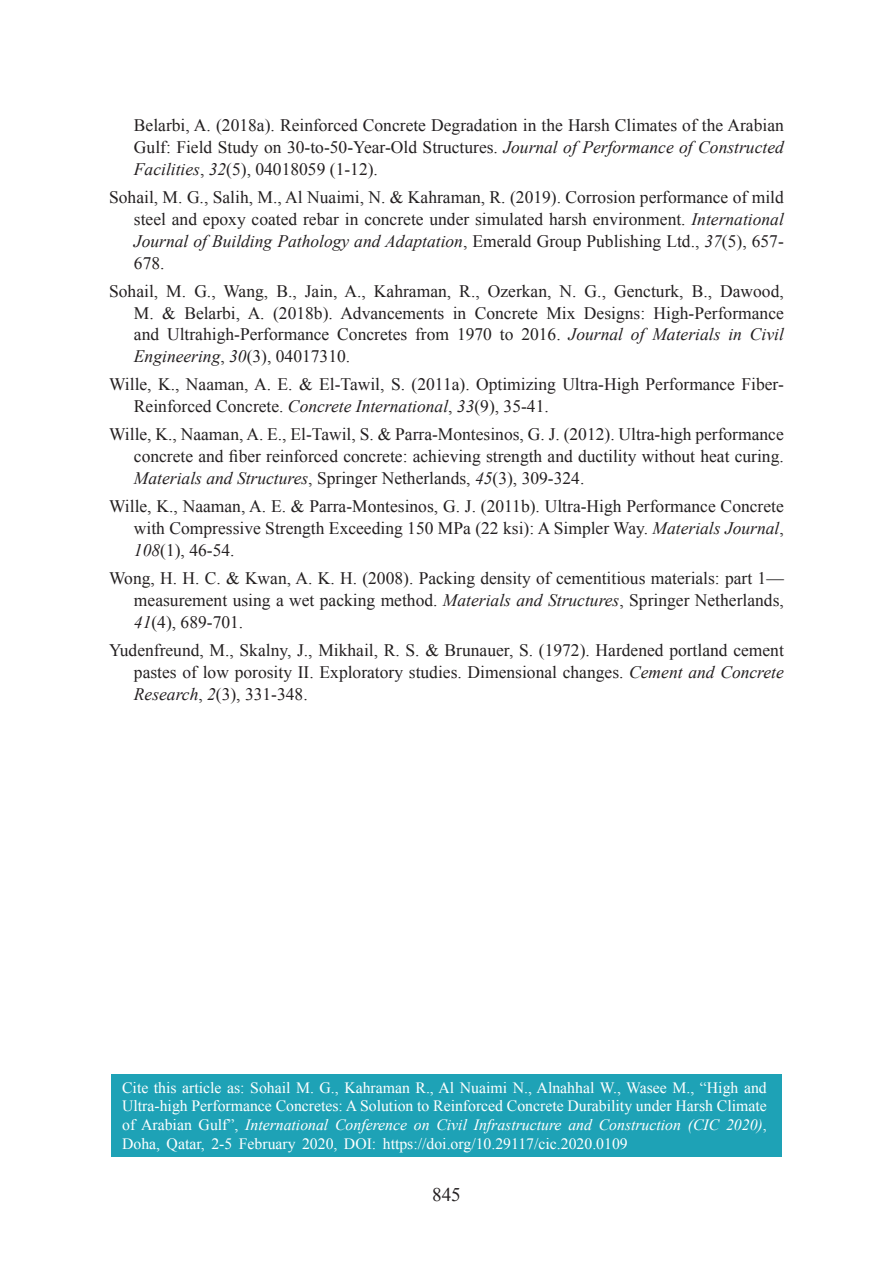
<style>
.page{position:relative;width:893px;height:1265px;background:#fff}
.page>*{position:absolute;margin:0;border:0;box-sizing:border-box;transform-origin:0 0}
.t1{font:19.25px "Times New Roman";color:#231f20}
.t2{font:17.5px/21.9px "Times New Roman";color:#231f20;text-align:justify}
.t3{font:15.75px/18.9px "Times New Roman";color:#fff;text-align:justify}
.s1{font-style:italic}
</style>
<div class="page">
<div style="left:112px;top:1074px;width:670px;height:83px;background:#1ea2b6"></div>
<p class="t2" style="left:134px;top:114px;width:651px">Belarbi, A. (2018a). Reinforced Concrete Degradation in the Harsh Climates of the Arabian Gulf: Field Study on 30-to-50-Year-Old Structures. <span class="s1">Journal of Performance of Constructed Facilities</span>, <span class="s1">32</span>(5), 04018059 (1-12).</p>
<p class="t2" style="left:134px;top:186px;width:651px;text-indent:-25px">Sohail, M. G., Salih, M., Al Nuaimi, N. &amp; Kahraman, R. (2019). Corrosion performance of mild steel and epoxy coated rebar in concrete under simulated harsh environment. <span class="s1">International Journal of Building Pathology and Adaptation</span>, Emerald Group Publishing Ltd., <span class="s1">37</span>(5), 657- 678.</p>
<p class="t2" style="left:134px;top:280px;width:651px;text-indent:-25px">Sohail, M. G., Wang, B., Jain, A., Kahraman, R., Ozerkan, N. G., Gencturk, B., Dawood, M. &amp; Belarbi, A. (2018b). Advancements in Concrete Mix Designs: High-Performance and Ultrahigh-Performance Concretes from 1970 to 2016. <span class="s1">Journal of Materials in Civil Engineering</span>, <span class="s1">30</span>(3), 04017310.</p>
<p class="t2" style="left:134px;top:373px;width:651px;text-indent:-25px">Wille, K., Naaman, A. E. &amp; El-Tawil, S. (2011a). Optimizing Ultra-High Performance Fiber-<br>Reinforced Concrete. <span class="s1">Concrete International</span>, <span class="s1">33</span>(9), 35-41.</p>
<p class="t2" style="left:134px;top:423px;width:651px;text-indent:-25px">Wille, K., Naaman, A. E., El-Tawil, S. &amp; Parra-Montesinos, G. J. (2012). Ultra-high performance concrete and fiber reinforced concrete: achieving strength and ductility without heat curing.<br><span class="s1">Materials and Structures</span>, Springer Netherlands, <span class="s1">45</span>(3), 309-324.</p>
<p class="t2" style="left:134px;top:495px;width:651px;text-indent:-25px">Wille, K., Naaman, A. E. &amp; Parra-Montesinos, G. J. (2011b). Ultra-High Performance Concrete with Compressive Strength Exceeding 150 MPa (22 ksi): A Simpler Way. <span class="s1">Materials Journal</span>, <span class="s1">108</span>(1), 46-54.</p>
<p class="t2" style="left:134px;top:567px;width:651px;text-indent:-25px">Wong, H. H. C. &amp; Kwan, A. K. H. (2008). Packing density of cementitious materials: part 1— measurement using a wet packing method. <span class="s1">Materials and Structures</span>, Springer Netherlands, <span class="s1">41</span>(4), 689-701.</p>
<p class="t2" style="left:134px;top:639px;width:651px;text-indent:-25px">Yudenfreund, M., Skalny, J., Mikhail, R. S. &amp; Brunauer, S. (1972). Hardened portland cement pastes of low porosity II. Exploratory studies. Dimensional changes. <span class="s1">Cement and Concrete Research</span>, <span class="s1">2</span>(3), 331-348.</p>
<p class="t3" style="left:122px;top:1078px;width:646px">Cite this article as: Sohail M. G., Kahraman R., Al Nuaimi N., Alnahhal W., Wasee M., “High and Ultra-high Performance Concretes: A Solution to Reinforced Concrete Durability under Harsh Climate of Arabian Gulf”, <span class="s1">International Conference on Civil Infrastructure and Construction (CIC 2020)</span>, Doha, Qatar, 2-5 February 2020, DOI: https://doi.org/10.29117/cic.2020.0109</p>
<p class="t1" style="left:432px;top:1182px;width:30px">845</p>
</div>
